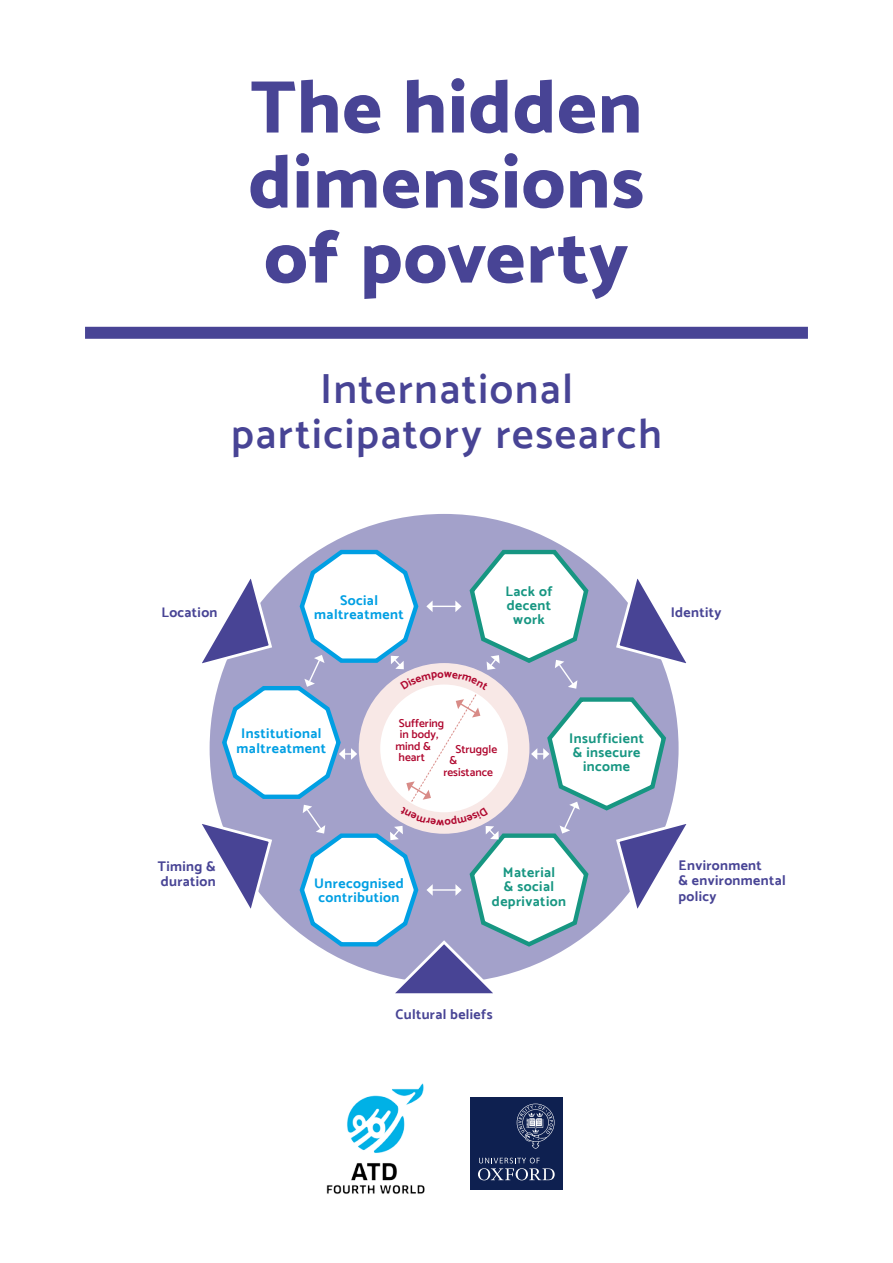
<style>
.page{position:relative;width:893px;height:1263px;background:#fff}
.page>*{position:absolute;margin:0;border:0;box-sizing:border-box;transform-origin:0 0}
.t1{font:800 75px/75px "Catamaran";letter-spacing:.015em;color:#484495;text-align:justify}
.t2{font:600 42px/45px "Catamaran";letter-spacing:.04em;color:#484495;text-align:center}
.t3{font:700 13.95px/15.5px "Catamaran";letter-spacing:.025em;color:#484495}
.t4{font:700 13.95px/14.2px "Catamaran";letter-spacing:.03em;color:#179682;text-align:center}
.t5{font:700 13.95px/14.2px "Catamaran";letter-spacing:.03em;color:#009fe3;text-align:center}
.t6{font:600 11.4px "Catamaran";color:#b00930}
</style>
<div class="page">
<div style="left:85px;top:327px;width:723px;height:12px;background:#484495"></div>
<div style="left:210px;top:514px;width:469px;height:469px;background:#a3a1ca;border-radius:50%"></div>
<div style="left:470px;top:1097px;width:93px;height:93px;background:#0e2050"></div>
<svg style="left:478px;top:1158px;width:77px;height:22px"></svg>
<svg style="left:517px;top:1103px;width:37px;height:46px"></svg>
<img style="left:326px;top:1083px;width:99px;height:111px">
<svg style="left:202px;top:546px;width:485px;height:448px"></svg>
<h1 class="t1" style="left:249px;top:69px;width:397px">The hidden dimensions of poverty</h1>
<h2 class="t2" style="left:231px;top:366px;width:432px">International participatory research</h2>
<p class="t4" style="left:505px;top:584px;width:49px">Lack of decent work</p>
<p class="t5" style="left:314px;top:593px;width:91px">Social maltreatment</p>
<p class="t3" style="left:161px;top:605px;width:58px">Location</p>
<p class="t3" style="left:671px;top:605px;width:52px">Identity</p>
<p class="t5" style="left:237px;top:726px;width:91px">Institutional maltreatment</p>
<p class="t6" style="left:399px;top:716px;width:47px">Suffering</p>
<p class="t6" style="left:400px;top:727px;width:40px">in body,</p>
<p class="t6" style="left:395px;top:739px;width:37px">mind &amp;</p>
<p class="t6" style="left:399px;top:750px;width:28px">heart</p>
<p class="t6" style="left:455px;top:742px;width:43px">Struggle</p>
<p class="t6" style="left:449px;top:754px;width:9px">&amp;</p>
<p class="t6" style="left:443px;top:765px;width:51px">resistance</p>
<p class="t4" style="left:569px;top:730px;width:76px">Insufficient &amp; insecure income</p>
<p class="t3" style="left:158px;top:858px;width:59px">Timing &amp; duration</p>
<p class="t3" style="left:679px;top:857px;width:109px">Environment<br>&amp; environmental policy</p>
<p class="t4" style="left:492px;top:865px;width:76px">Material<br>&amp; social deprivation</p>
<p class="t5" style="left:314px;top:876px;width:91px">Unrecognised contribution</p>
<p class="t3" style="left:396px;top:1007px;width:99px">Cultural beliefs</p>
</div>
